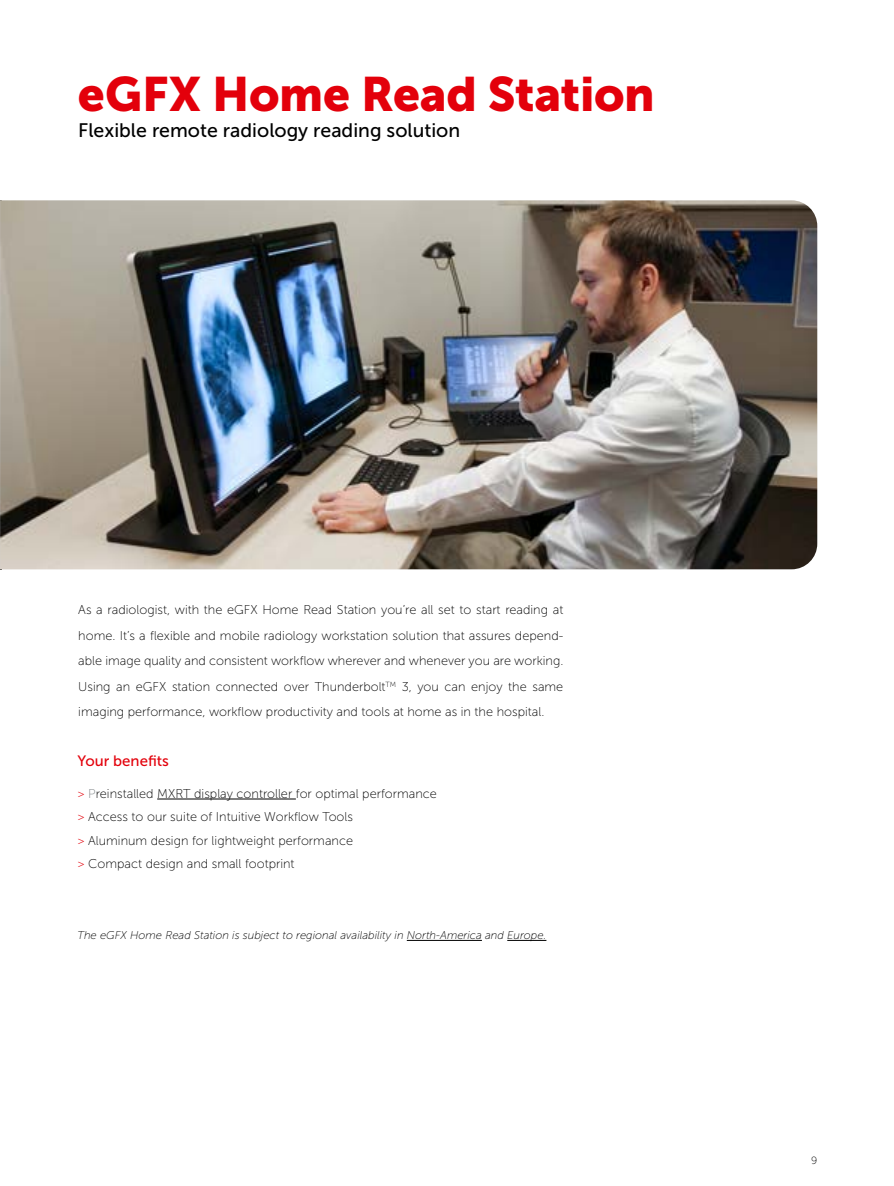
<style>
.page{position:relative;width:894px;height:1186px;background:#fff}
.page>*{position:absolute;margin:0;border:0;box-sizing:border-box;transform-origin:0 0}
.t1{font:48px "Museo Sans 900";letter-spacing:-.005em;color:#e3000b}
.t2{font:19.5px "Museo Sans 500";color:#000}
.t3{font:15px "Museo Sans 500";color:#e3000b}
.t4{font:12.75px/25.5px "Museo Sans 100";color:#000;text-align:justify}
.t5{font:italic 11.25px "Museo Sans 100";color:#000}
.t6{font:10.5px "Museo Sans 100";color:#000}
.s1{color:#e3000b}
.s2{color:#7d8386}
</style>
<div class="page">
<img style="left:0;top:200px;width:817px;height:369px">
<hr style="left:157px;top:799px;width:139px;height:1px;background:#000">
<hr style="left:406px;top:940px;width:75px;height:1px;background:#000">
<hr style="left:507px;top:940px;width:39px;height:1px;background:#000">
<p class="t1" style="left:78px;top:67px;width:578px">eGFX Home Read Station</p>
<p class="t2" style="left:78px;top:120px;width:383px">Flexible remote radiology reading solution</p>
<p class="t4" style="left:78px;top:597px;width:486px">As a radiologist, with the eGFX Home Read Station you’re all set to start reading at home. It’s a flexible and mobile radiology workstation solution that assures depend&shy;able image quality and consistent workflow wherever and whenever you are working.<br>Using an eGFX station connected over Thunderbolt<sup>TM</sup> 3, you can enjoy the same imaging performance, workflow productivity and tools at home as in the hospital.</p>
<p class="t3" style="left:77px;top:752px;width:93px">Your benefits</p>
<p class="t4" style="left:77px;top:782px;width:361px;line-height:23.5px;text-align:left"><span class="s1">&gt;</span> <span class="s2">P</span>reinstalled MXRT display controller for optimal performance <span class="s1">&gt;</span> Access to our suite of Intuitive Workflow Tools<br><span class="s1">&gt;</span> Aluminum design for lightweight performance<br><span class="s1">&gt;</span> Compact design and small footprint</p>
<p class="t5" style="left:77px;top:929px;width:470px">The eGFX Home Read Station is subject to regional availability in North-America and Europe.</p>
<p class="t6" style="left:810px;top:1155px;width:8px">9</p>
</div>
